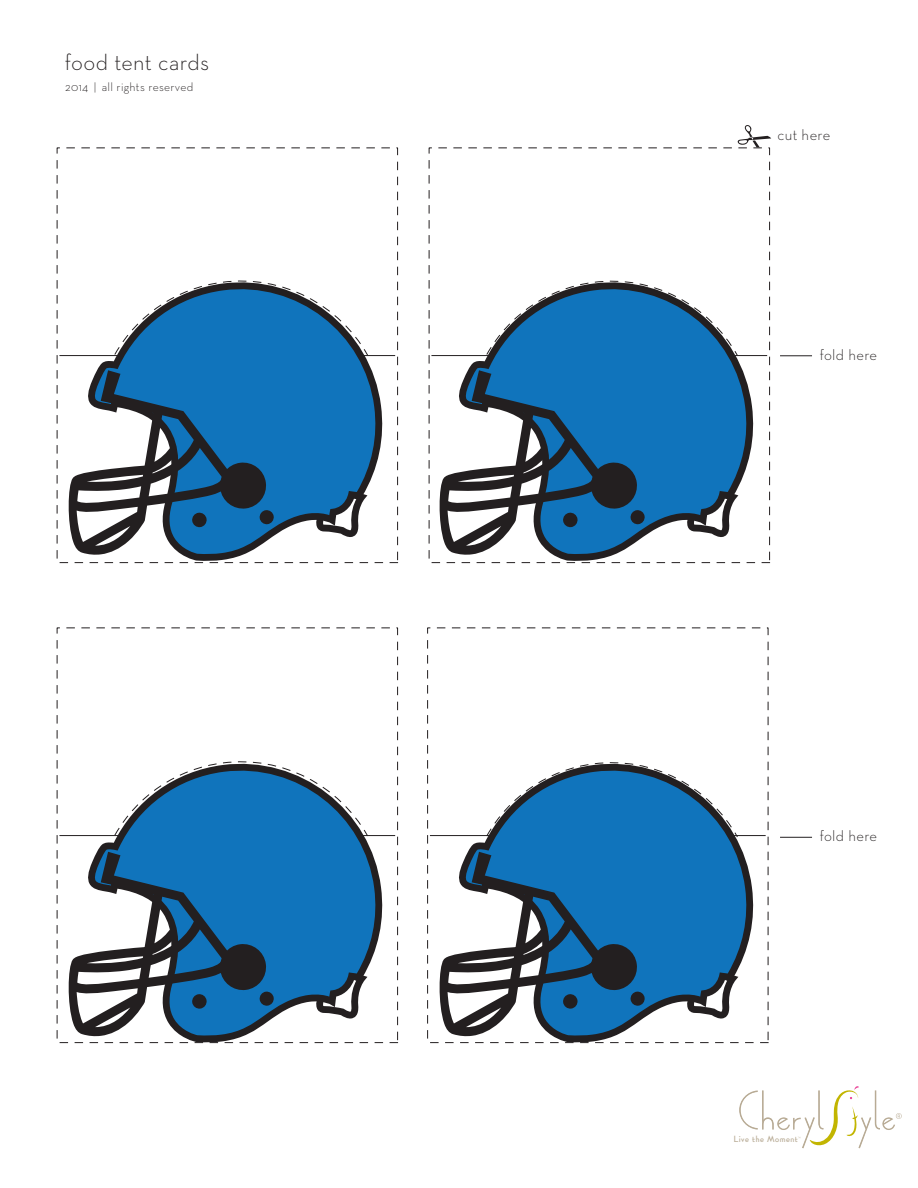
<style>
.page{position:relative;width:918px;height:1188px;background:#fff}
.page>*{position:absolute;margin:0;border:0;box-sizing:border-box;transform-origin:0 0}
.t1{font:300 22.5px "Neutra Text";letter-spacing:.01em;color:#231f20}
.t2{font:300 15px "Neutra Text";letter-spacing:.02em;color:#231f20}
.t3{font:300 12px "Neutra Text";letter-spacing:.025em;color:#231f20}
.t4{font:500 8.85px "Bernhard Gothic SG";letter-spacing:.055em;color:#b8ab95}
</style>
<div class="page">
<hr style="left:431px;top:355px;width:336px;height:1px;background:#231f20">
<hr style="left:59px;top:835px;width:336px;height:1px;background:#231f20">
<hr style="left:430px;top:835px;width:336px;height:1px;background:#231f20">
<hr style="left:59px;top:355px;width:336px;height:1px;background:#231f20">
<svg style="left:87px;top:355px;width:298px;height:206px;fill:#1074bc"></svg>
<svg style="left:68px;top:370px;width:206px;height:185px"></svg>
<svg style="left:458px;top:355px;width:298px;height:206px;fill:#1074bc"></svg>
<svg style="left:439px;top:370px;width:206px;height:185px"></svg>
<svg style="left:87px;top:835px;width:298px;height:208px;fill:#1074bc"></svg>
<svg style="left:68px;top:852px;width:206px;height:185px"></svg>
<svg style="left:458px;top:835px;width:298px;height:208px;fill:#1074bc"></svg>
<svg style="left:439px;top:852px;width:206px;height:185px"></svg>
<svg style="left:737px;top:125px;width:34px;height:22px"></svg>
<svg style="left:739px;top:1086px;width:163px;height:62px"></svg>
<hr style="left:780px;top:356px;width:32px;height:1px;background:#231f20">
<hr style="left:780px;top:837px;width:32px;height:1px;background:#231f20">
<svg style="left:486px;top:762px;width:252px;height:76px"></svg>
<svg style="left:486px;top:280px;width:252px;height:76px"></svg>
<svg style="left:114px;top:280px;width:254px;height:76px"></svg>
<svg style="left:114px;top:761px;width:254px;height:76px"></svg>
<h1 class="t1" style="left:65px;top:48px;width:146px">food tent cards</h1>
<p class="t3" style="left:65px;top:79px;width:130px">2014 | all rights reserved</p>
<p class="t2" style="left:778px;top:125px;width:54px">cut here</p>
<p class="t2" style="left:820px;top:346px;width:59px">fold here</p>
<p class="t2" style="left:820px;top:827px;width:59px">fold here</p>
<p class="t4" style="left:734px;top:1133px;width:65px">Live the Moment</p>
</div>
